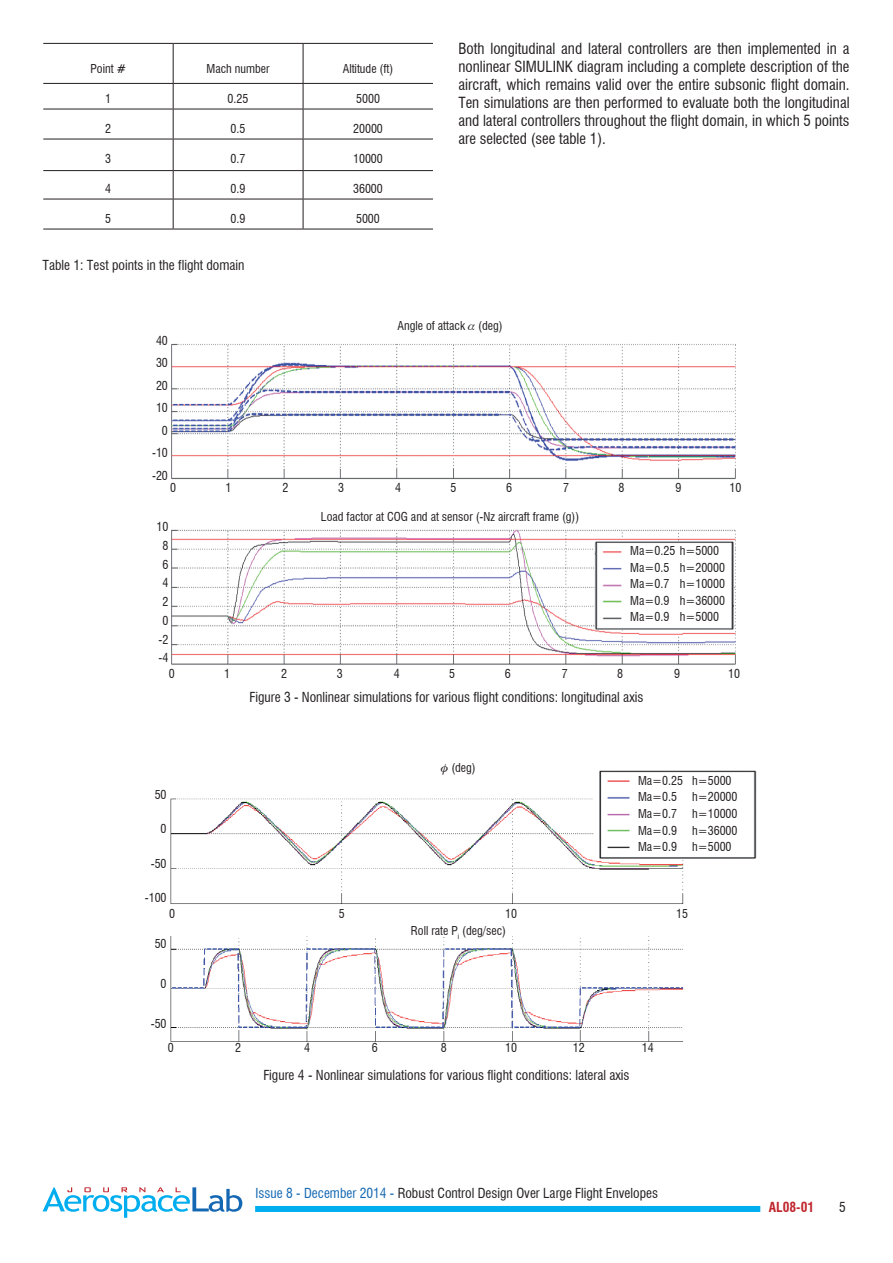
<style>
.page{position:relative;width:893px;height:1263px;background:#fff}
.page>*{position:absolute;margin:0;border:0;box-sizing:border-box;transform-origin:0 0}
.t1{font:condensed 15px/18px "Swiss 721 BT";color:#231f20;text-align:justify}
.t2{font:condensed 13.5px "Swiss 721 BT";color:#231f20}
.t3{font:700 condensed 13.5px "Swiss 721 BT";color:#c0262d}
.t4{font:condensed 12px/16.5px "Swiss 721 BT";color:#231f20}
.s1{color:#1468b3}
</style>
<div class="page">
<div style="left:255px;top:1206px;width:505px;height:6px;background:#00aeef"></div>
<svg style="left:43px;top:1187px;width:199px;height:31px"></svg>
<hr style="left:43px;top:109px;width:130px;height:1px;background:#231f20">
<hr style="left:173px;top:109px;width:130px;height:1px;background:#231f20">
<hr style="left:303px;top:109px;width:130px;height:1px;background:#231f20">
<hr style="left:43px;top:139px;width:130px;height:1px;background:#231f20">
<hr style="left:173px;top:139px;width:130px;height:1px;background:#231f20">
<hr style="left:303px;top:139px;width:130px;height:1px;background:#231f20">
<hr style="left:43px;top:170px;width:130px;height:1px;background:#231f20">
<hr style="left:173px;top:170px;width:130px;height:1px;background:#231f20">
<hr style="left:303px;top:170px;width:130px;height:1px;background:#231f20">
<hr style="left:43px;top:199px;width:130px;height:1px;background:#231f20">
<hr style="left:173px;top:199px;width:130px;height:1px;background:#231f20">
<hr style="left:303px;top:199px;width:130px;height:1px;background:#231f20">
<hr style="left:43px;top:43px;width:130px;height:1px;background:#231f20">
<hr style="left:173px;top:43px;width:130px;height:1px;background:#231f20">
<hr style="left:173px;top:44px;width:1px;height:39px;background:#231f20">
<hr style="left:303px;top:43px;width:130px;height:1px;background:#231f20">
<hr style="left:303px;top:44px;width:1px;height:39px;background:#231f20">
<hr style="left:43px;top:83px;width:130px;height:1px;background:#231f20">
<hr style="left:173px;top:83px;width:130px;height:1px;background:#231f20">
<hr style="left:303px;top:83px;width:130px;height:1px;background:#231f20">
<svg style="left:173px;top:84px;width:1px;height:25px"></svg>
<svg style="left:303px;top:84px;width:1px;height:25px"></svg>
<hr style="left:173px;top:109px;width:1px;height:30px;background:#231f20">
<hr style="left:303px;top:109px;width:1px;height:30px;background:#231f20">
<hr style="left:173px;top:139px;width:1px;height:31px;background:#231f20">
<hr style="left:303px;top:139px;width:1px;height:31px;background:#231f20">
<svg style="left:173px;top:171px;width:1px;height:28px"></svg>
<svg style="left:303px;top:171px;width:1px;height:28px"></svg>
<hr style="left:173px;top:199px;width:1px;height:30px;background:#231f20">
<hr style="left:303px;top:199px;width:1px;height:30px;background:#231f20">
<hr style="left:43px;top:229px;width:130px;height:1px;background:#231f20">
<hr style="left:173px;top:229px;width:130px;height:1px;background:#231f20">
<hr style="left:303px;top:229px;width:130px;height:1px;background:#231f20">
<img style="left:171px;top:343px;width:565px;height:322px">
<img style="left:170px;top:770px;width:587px;height:272px">
<svg style="left:441px;top:770px;width:7px;height:4px"></svg>
<p class="t4" style="left:91px;top:60px;width:37px">Point #</p>
<p class="t4" style="left:207px;top:60px;width:65px">Mach number</p>
<p class="t4" style="left:343px;top:60px;width:52px">Altitude (ft)</p>
<p class="t4" style="left:105px;top:90px;width:7px">1</p>
<p class="t4" style="left:228px;top:90px;width:22px">0.25</p>
<p class="t4" style="left:356px;top:90px;width:25px">5000</p>
<p class="t4" style="left:105px;top:120px;width:7px">2</p>
<p class="t4" style="left:231px;top:120px;width:16px">0.5</p>
<p class="t4" style="left:353px;top:120px;width:31px">20000</p>
<p class="t4" style="left:105px;top:150px;width:7px">3</p>
<p class="t4" style="left:231px;top:150px;width:16px">0.7</p>
<p class="t4" style="left:353px;top:150px;width:31px">10000</p>
<p class="t4" style="left:105px;top:180px;width:7px">4</p>
<p class="t4" style="left:231px;top:180px;width:16px">0.9</p>
<p class="t4" style="left:353px;top:180px;width:31px">36000</p>
<p class="t4" style="left:105px;top:210px;width:7px">5</p>
<p class="t4" style="left:231px;top:210px;width:16px">0.9</p>
<p class="t4" style="left:356px;top:210px;width:25px">5000</p>
<p class="t2" style="left:43px;top:257px;width:204px">Table 1: Test points in the flight domain</p>
<p class="t1" style="left:458px;top:40px;width:393px">Both longitudinal and lateral controllers are then implemented in a nonlinear SIMULINK diagram including a complete description of the aircraft, which remains valid over the entire subsonic flight domain.<br>Ten simulations are then performed to evaluate both the longitudinal and lateral controllers throughout the flight domain, in which 5 points are selected (see table 1).</p>
<p class="t4" style="left:152px;top:329px;width:17px;line-height:22.5px;text-align:right">40<br>30<br>20<br>10<br>0 -10 -20</p>
<p class="t4" style="left:397px;top:317px;width:107px">Angle of attack (deg)</p>
<p class="t4" style="left:170px;top:480px;width:7px">0</p>
<p class="t4" style="left:226px;top:480px;width:7px">1</p>
<p class="t4" style="left:283px;top:480px;width:7px">2</p>
<p class="t4" style="left:338px;top:480px;width:7px">3</p>
<p class="t4" style="left:395px;top:480px;width:7px">4</p>
<p class="t4" style="left:451px;top:480px;width:7px">5</p>
<p class="t4" style="left:506px;top:480px;width:7px">6</p>
<p class="t4" style="left:563px;top:480px;width:7px">7</p>
<p class="t4" style="left:619px;top:480px;width:7px">8</p>
<p class="t4" style="left:676px;top:480px;width:7px">9</p>
<p class="t4" style="left:730px;top:480px;width:13px">10</p>
<p class="t4" style="left:156px;top:517px;width:13px;line-height:18.8px;text-align:center">10<br>8<br>6<br>4<br>2<br>0 -2 -4</p>
<p class="t4" style="left:321px;top:508px;width:260px">Load factor at COG and at sensor (-Nz aircraft frame (g))</p>
<p class="t4" style="left:630px;top:543px;width:97px">Ma=0.25 h=5000<br>Ma=0.5 h=20000<br>Ma=0.7 h=10000<br>Ma=0.9 h=36000<br>Ma=0.9 h=5000</p>
<p class="t4" style="left:169px;top:666px;width:7px">0</p>
<p class="t4" style="left:224px;top:666px;width:7px">1</p>
<p class="t4" style="left:281px;top:666px;width:7px">2</p>
<p class="t4" style="left:337px;top:666px;width:7px">3</p>
<p class="t4" style="left:394px;top:666px;width:7px">4</p>
<p class="t4" style="left:449px;top:666px;width:7px">5</p>
<p class="t4" style="left:505px;top:666px;width:7px">6</p>
<p class="t4" style="left:562px;top:666px;width:7px">7</p>
<p class="t4" style="left:617px;top:666px;width:7px">8</p>
<p class="t4" style="left:674px;top:666px;width:7px">9</p>
<p class="t4" style="left:728px;top:666px;width:13px">10</p>
<p class="t2" style="left:249px;top:689px;width:395px">Figure 3 - Nonlinear simulations for various flight conditions: longitudinal axis</p>
<p class="t4" style="left:451px;top:759px;width:26px">(deg)</p>
<p class="t4" style="left:638px;top:772px;width:101px">Ma=0.25 h=5000<br>Ma=0.5 h=20000<br>Ma=0.7 h=10000<br>Ma=0.9 h=36000<br>Ma=0.9 h=5000</p>
<p class="t4" style="left:155px;top:786px;width:13px">50</p>
<p class="t4" style="left:161px;top:821px;width:7px">0</p>
<p class="t4" style="left:151px;top:855px;width:17px">-50</p>
<p class="t4" style="left:145px;top:890px;width:23px">-100</p>
<p class="t4" style="left:155px;top:935px;width:13px">50</p>
<p class="t4" style="left:161px;top:975px;width:7px">0</p>
<p class="t4" style="left:151px;top:1015px;width:17px">-50</p>
<p class="t4" style="left:169px;top:905px;width:7px">0</p>
<p class="t4" style="left:339px;top:905px;width:7px">5</p>
<p class="t4" style="left:505px;top:905px;width:13px">10</p>
<p class="t4" style="left:676px;top:905px;width:13px">15</p>
<p class="t4" style="left:411px;top:922px;width:97px">Roll rate P<sub>i</sub> (deg/sec)</p>
<p class="t4" style="left:168px;top:1040px;width:7px">0</p>
<p class="t4" style="left:235px;top:1040px;width:7px">2</p>
<p class="t4" style="left:304px;top:1040px;width:7px">4</p>
<p class="t4" style="left:372px;top:1040px;width:7px">6</p>
<p class="t4" style="left:441px;top:1040px;width:7px">8</p>
<p class="t4" style="left:505px;top:1040px;width:13px">10</p>
<p class="t4" style="left:573px;top:1040px;width:13px">12</p>
<p class="t4" style="left:642px;top:1040px;width:13px">14</p>
<p class="t2" style="left:263px;top:1067px;width:368px">Figure 4 - Nonlinear simulations for various flight conditions: lateral axis</p>
<p class="t2" style="left:255px;top:1184px;width:404px"><span class="s1">Issue 8 - December 2014 -</span> Robust Control Design Over Large Flight Envelopes</p>
<p class="t3" style="left:769px;top:1199px;width:47px">AL08-01</p>
<p class="t2" style="left:839px;top:1199px;width:8px">5</p>
</div>
